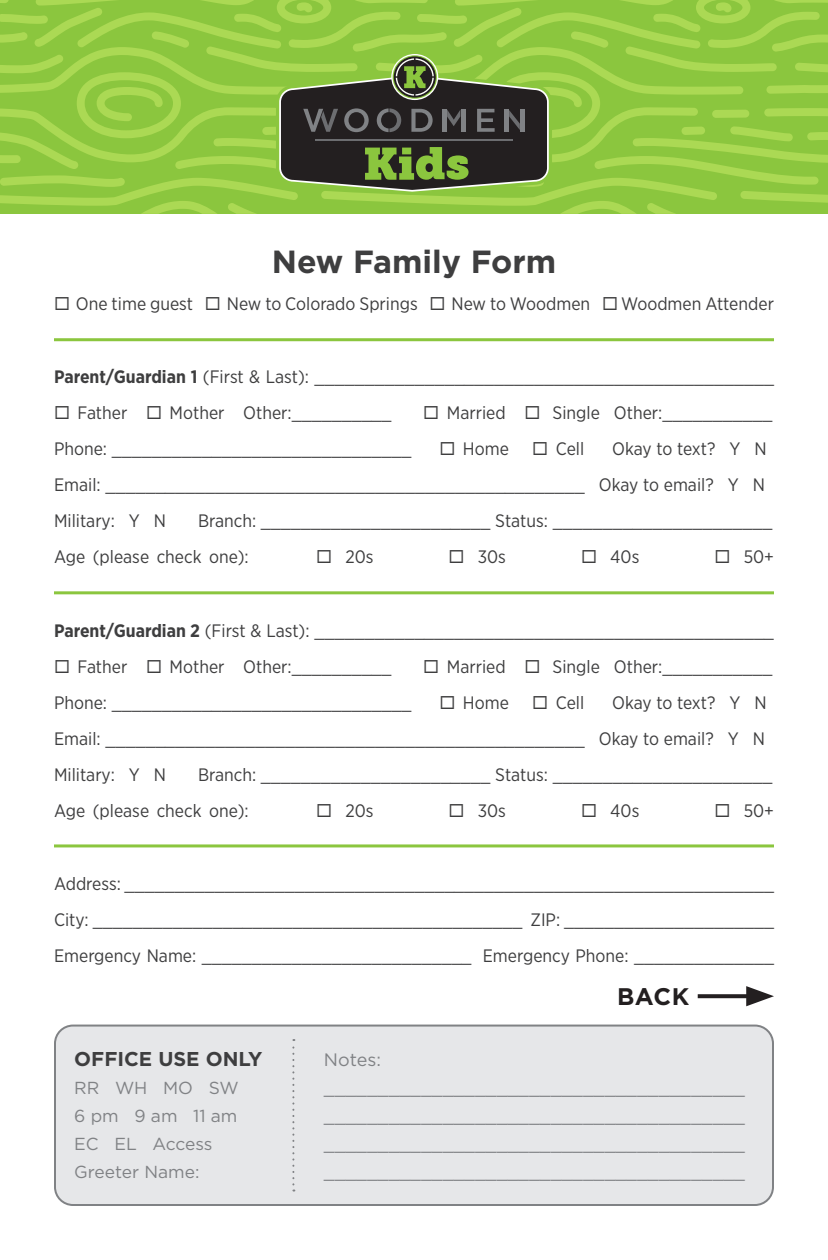
<style>
.page{position:relative;width:828px;height:1260px;background:#fff}
.page>*{position:absolute;margin:0;border:0;box-sizing:border-box;transform-origin:0 0}
.t1{font:700 32px "Gotham";color:#3e3e3f}
.t2{font:700 24px "Gotham";color:#231f20}
.t3{font:700 20px "Gotham";color:#3e3e3f}
.t4{font:18px "Gotham Narrow";color:#3e3e3f}
.t5{font:18px/28px "Gotham";color:#808285;text-align:justify}
.t6{font:17.4px "Gotham";color:#808285}
.s1{font-weight:700}
</style>
<div class="page">
<div style="left:55px;top:1026px;width:718px;height:179px;background:#e6e7e9;border-radius:18px"></div>
<div style="left:54px;top:1025px;width:720px;height:181px;border:2px solid #808285;border-radius:18px"></div>
<hr style="left:54px;top:338px;width:720px;height:3px;background:#8bc63e">
<hr style="left:54px;top:591px;width:720px;height:3px;background:#8bc63e">
<hr style="left:54px;top:844px;width:720px;height:3px;background:#8bc63e">
<svg style="left:292px;top:1039px;width:2px;height:153px"></svg>
<svg style="left:698px;top:994px;width:48px;height:4px"></svg>
<svg style="left:746px;top:986px;width:28px;height:20px"></svg>
<svg style="left:0;top:0;width:828px;height:214px"></svg>
<p class="t1" style="left:272px;top:243px;width:286px">New Family Form</p>
<p class="t4" style="left:54px;top:292px;width:722px">◻ One time guest ◻ New to Colorado Springs ◻ New to Woodmen ◻ Woodmen Attender</p>
<p class="t4" style="left:54px;top:366px;width:722px"><span class="s1">Parent/Guardian 1</span> (First &amp; Last): ______________________________________________</p>
<p class="t4" style="left:54px;top:402px;width:339px">◻ Father ◻ Mother Other:__________</p>
<p class="t4" style="left:423px;top:402px;width:351px">◻ Married ◻ Single Other:___________</p>
<p class="t4" style="left:54px;top:438px;width:359px">Phone: ______________________________</p>
<p class="t4" style="left:439px;top:438px;width:71px">◻ Home</p>
<p class="t4" style="left:532px;top:438px;width:54px">◻ Cell</p>
<p class="t4" style="left:612px;top:438px;width:156px">Okay to text? Y N</p>
<p class="t4" style="left:54px;top:474px;width:712px">Email: ________________________________________________ Okay to email? Y N</p>
<p class="t4" style="left:54px;top:510px;width:114px">Military: Y N</p>
<p class="t4" style="left:198px;top:510px;width:576px">Branch: _______________________ Status: ______________________</p>
<p class="t4" style="left:54px;top:546px;width:196px">Age (please check one):</p>
<p class="t4" style="left:316px;top:546px;width:59px">◻ 20s</p>
<p class="t4" style="left:449px;top:546px;width:59px">◻ 30s</p>
<p class="t4" style="left:581px;top:546px;width:60px">◻ 40s</p>
<p class="t4" style="left:714px;top:546px;width:61px">◻ 50+</p>
<p class="t4" style="left:54px;top:619px;width:721px"><span class="s1">Parent/Guardian 2</span> (First &amp; Last): ______________________________________________</p>
<p class="t4" style="left:54px;top:655px;width:339px">◻ Father ◻ Mother Other:__________</p>
<p class="t4" style="left:423px;top:655px;width:351px">◻ Married ◻ Single Other:___________</p>
<p class="t4" style="left:54px;top:691px;width:359px">Phone: ______________________________</p>
<p class="t4" style="left:439px;top:691px;width:71px">◻ Home</p>
<p class="t4" style="left:532px;top:691px;width:54px">◻ Cell</p>
<p class="t4" style="left:612px;top:691px;width:156px">Okay to text? Y N</p>
<p class="t4" style="left:54px;top:727px;width:712px">Email: ________________________________________________ Okay to email? Y N</p>
<p class="t4" style="left:54px;top:763px;width:114px">Military: Y N</p>
<p class="t4" style="left:198px;top:763px;width:576px">Branch: _______________________ Status: ______________________</p>
<p class="t4" style="left:54px;top:799px;width:196px">Age (please check one):</p>
<p class="t4" style="left:316px;top:799px;width:59px">◻ 20s</p>
<p class="t4" style="left:449px;top:799px;width:59px">◻ 30s</p>
<p class="t4" style="left:581px;top:799px;width:60px">◻ 40s</p>
<p class="t4" style="left:714px;top:799px;width:61px">◻ 50+</p>
<p class="t4" style="left:54px;top:872px;width:722px">Address: _________________________________________________________________</p>
<p class="t4" style="left:54px;top:908px;width:722px">City: ___________________________________________ ZIP: _____________________</p>
<p class="t4" style="left:54px;top:944px;width:722px">Emergency Name: ___________________________ Emergency Phone: ______________</p>
<p class="t3" style="left:74px;top:1047px;width:190px">OFFICE USE ONLY</p>
<p class="t6" style="left:74px;top:1077px;width:166px">RR WH MO SW</p>
<p class="t6" style="left:74px;top:1105px;width:165px">6 pm 9 am 11 am</p>
<p class="t6" style="left:74px;top:1133px;width:140px">EC EL Access</p>
<p class="t6" style="left:74px;top:1161px;width:127px">Greeter Name:</p>
<p class="t2" style="left:617px;top:983px;width:74px">BACK</p>
<p class="t5" style="left:324px;top:1045px;width:59px">Notes:</p>
<p class="t5" style="left:324px;top:1073px;width:423px">_______________________________________ _______________________________________ _______________________________________ _______________________________________</p>
</div>
